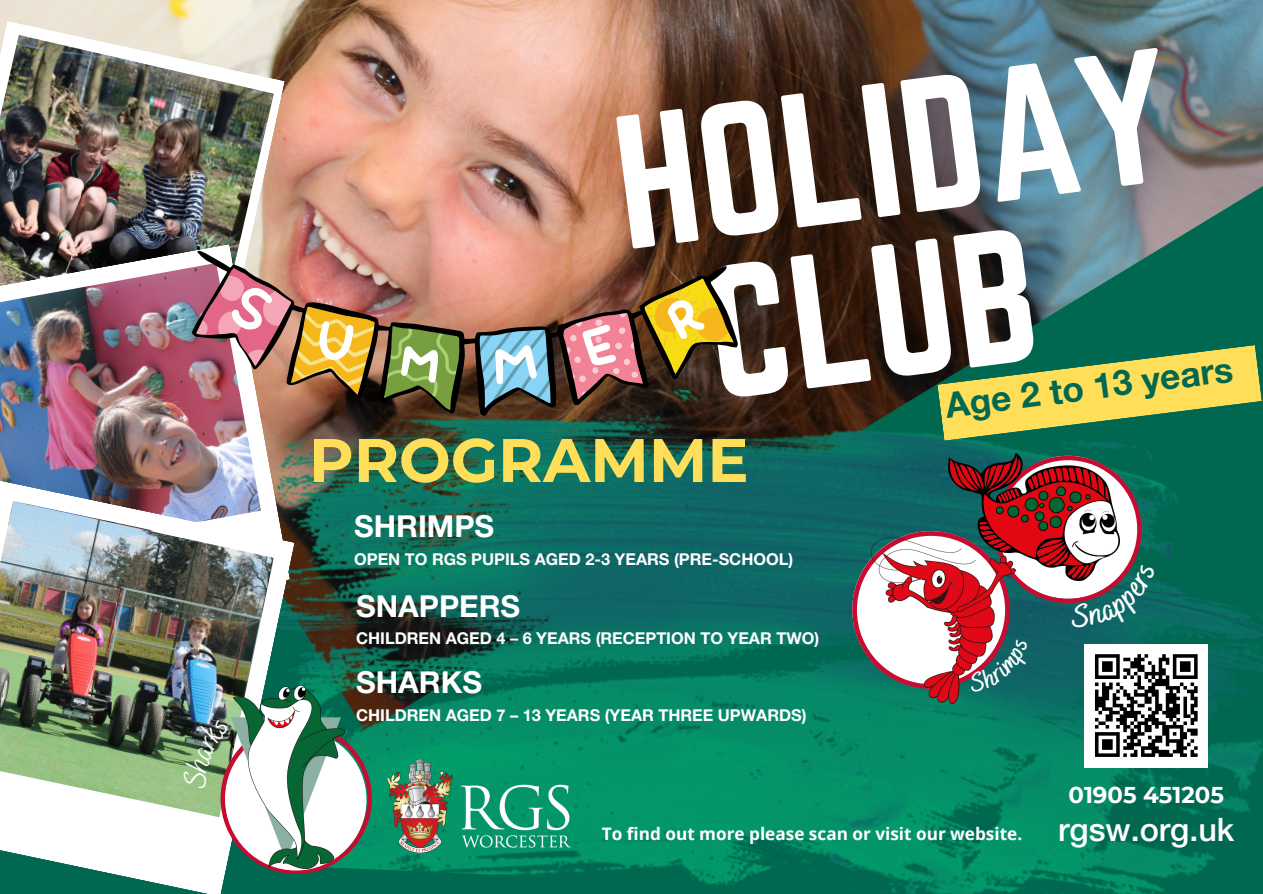
<style>
.page{position:relative;width:1263px;height:894px;background:#fff}
.page>*{position:absolute;margin:0;border:0;box-sizing:border-box;transform-origin:0 0}
.t1{font:165.9px/160.9px "Norwester";color:#fff;text-align:center}
.t2{font:700 61.35px "Montserrat";color:#ffde59}
.t3{font:700 35.25px "Helvetica Neue LT Std";color:#006751}
.t4{font:700 30.3px "Helvetica Neue LT Std";color:#fff}
.t5{font:700 22.8px "Montserrat";color:#fff}
.t6{font:700 17.25px "Open Sans";color:#fff}
.t7{font:700 16.35px "Helvetica Neue LT Std";color:#fff}
.s1{font-family:"Helvetica Neue LT Std";font-weight:500;font-size:32.4px}
</style>
<div class="page">
<img style="left:0;top:0;width:1263px;height:367px">
<svg style="left:0;top:21px;width:285px;height:223px;background:#dfcbb9"></svg>
<img style="left:0;top:35px;width:274px;height:209px">
<img style="left:0;top:244px;width:189px;height:236px">
<img style="left:167px;top:367px;width:1096px;height:526px">
<div style="left:1085px;top:643px;width:123px;height:124px;background:#fff"></div>
<img style="left:387px;top:758px;width:184px;height:94px">
<img style="left:0;top:480px;width:295px;height:413px">
<svg style="left:937px;top:345px;width:325px;height:95px;background:#95a852"></svg>
<img style="left:231px;top:685px;width:113px;height:33px">
<img style="left:189px;top:244px;width:552px;height:182px">
<svg style="left:476px;top:325px;width:78px;height:86px;background:#6e8c98"></svg>
<svg style="left:560px;top:274px;width:178px;height:128px;background:#89613f"></svg>
<svg style="left:383px;top:323px;width:79px;height:88px;background:#6f7c45"></svg>
<img style="left:194px;top:266px;width:183px;height:130px">
<svg style="left:852px;top:455px;width:346px;height:301px"></svg>
<svg style="left:182px;top:718px;width:190px;height:155px"></svg>
<h1 class="t1" style="left:607px;top:103px;width:559px;rotate:-7deg">HOLIDAY<br>CLUB</h1>
<h2 class="t2" style="left:309px;top:422px;width:441px">PROGRAMME</h2>
<h3 class="t3" style="left:944px;top:392px;width:291px;rotate:-7deg">Age 2 to 13 years</h3>
<h3 class="t4" style="left:354px;top:515px;width:141px">SHRIMPS</h3>
<p class="t7" style="left:354px;top:552px;width:440px">OPEN TO RGS PUPILS AGED 2-3 YEARS (PRE-SCHOOL)</p>
<h3 class="t4" style="left:356px;top:595px;width:166px">SNAPPERS</h3>
<p class="t7" style="left:356px;top:632px;width:465px">CHILDREN AGED 4 – 6 YEARS (RECEPTION TO YEAR TWO)</p>
<h3 class="t4" style="left:356px;top:671px;width:128px">SHARKS</h3>
<p class="t7" style="left:356px;top:708px;width:452px">CHILDREN AGED 7 – 13 YEARS (YEAR THREE UPWARDS)</p>
<h3 class="t5" style="left:1068px;top:780px;width:157px">01905 451205</h3>
<p class="t6" style="left:602px;top:821px;width:634px">To find out more please scan or visit our website. <span class="s1">rgsw.org.uk</span></p>
</div>
